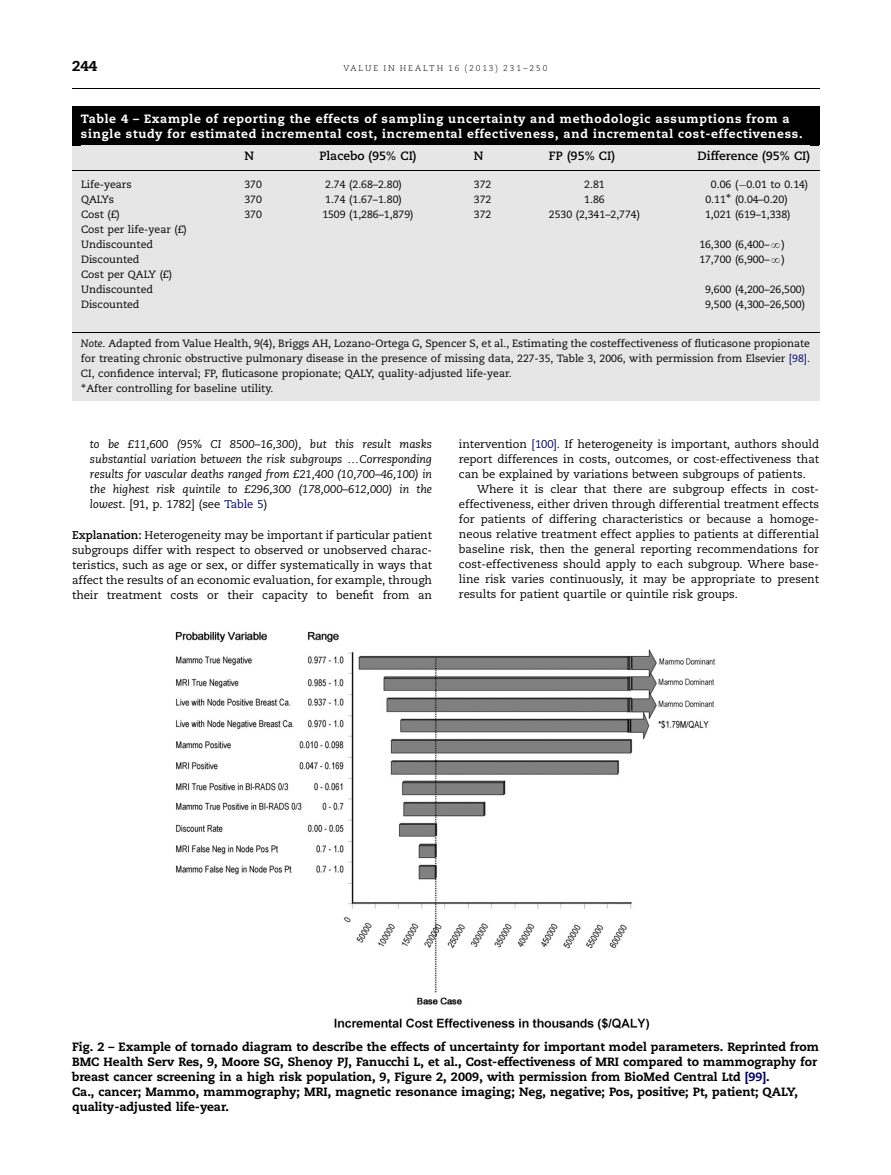
<style>
.page{position:relative;width:891px;height:1175px;background:#fff}
.page>*{position:absolute;margin:0;border:0;box-sizing:border-box;transform-origin:0 0}
.t1{font:14.25px "Adv Ech";color:#000}
.t2{font:12px/15px "Adv Ech";color:#000}
.t3{font:12px/15px "Adv Ech";letter-spacing:.06em;color:#fff}
.t4{font:12px "Adv Ecb";color:#000}
.t5{font:11.25px/15px "Adv Ecr";color:#000;text-align:justify}
.t6{font:11.25px/15px "Adv Eci";color:#000;text-align:justify}
.t7{font:10.5px/15px "Adv Ecr";color:#000}
.t8{font:8.4px "Adv Ecl";letter-spacing:.24em;color:#000}
.s1{font-family:"Adv Ecr"}
.s2{font-family:"Adv Mac Mth Sy N"}
.s3{font-family:"Adv Els ent 5"}
.s4{font-family:"Adv Eci"}
.s5{color:#006}
.s6{font-family:"Adv Ecb"}
</style>
<div class="page">
<div style="left:72px;top:145px;width:747px;height:191px;background:#e6e6e6"></div>
<hr style="left:72px;top:332px;width:747px;height:1px;background:#000">
<hr style="left:72px;top:170px;width:747px;height:1px;background:#000">
<div style="left:72px;top:107px;width:747px;height:38px;background:#000"></div>
<div style="left:72px;top:336px;width:747px;height:60px;background:#e6e6e6"></div>
<hr style="left:72px;top:401px;width:747px;height:1px;background:#000">
<div style="left:72px;top:396px;width:747px;height:5px;background:#e6e6e6"></div>
<img style="left:176px;top:632px;width:539px;height:398px">
<hr style="left:72px;top:89px;width:747px;height:1px;background:#000">
<p class="t1" style="left:72px;top:60px;width:27px">244</p>
<p class="t8" style="left:343px;top:65px;width:206px">VALUE IN HEALTH 16 (2013) 231–250</p>
<p class="t3" style="left:81px;top:112px;width:723px">Table 4 – Example of reporting the effects of sampling uncertainty and methodologic assumptions from a single study for estimated incremental cost, incremental effectiveness, and incremental cost-effectiveness.</p>
<p class="t4" style="left:244px;top:151px;width:11px">N</p>
<p class="t4" style="left:319px;top:151px;width:99px">Placebo (95<span class="s1">%</span> CI)</p>
<p class="t4" style="left:474px;top:151px;width:11px">N</p>
<p class="t4" style="left:549px;top:151px;width:67px">FP (95<span class="s1">%</span> CI)</p>
<p class="t4" style="left:698px;top:151px;width:114px">Difference (95<span class="s1">%</span> CI)</p>
<p class="t7" style="left:81px;top:178px;width:52px">Life-years</p>
<p class="t7" style="left:244px;top:178px;width:19px">370</p>
<p class="t7" style="left:325px;top:178px;width:78px">2.74 (2.68–2.80)</p>
<p class="t7" style="left:474px;top:178px;width:19px">372</p>
<p class="t7" style="left:584px;top:178px;width:22px">2.81</p>
<p class="t7" style="left:711px;top:178px;width:99px">0.06 (<span class="s2">-</span>0.01 to 0.14)</p>
<p class="t7" style="left:81px;top:193px;width:35px">QALYs</p>
<p class="t7" style="left:244px;top:193px;width:19px">370</p>
<p class="t7" style="left:325px;top:193px;width:78px">1.74 (1.67–1.80)</p>
<p class="t7" style="left:474px;top:193px;width:19px">372</p>
<p class="t7" style="left:584px;top:193px;width:22px">1.86</p>
<p class="t7" style="left:705px;top:193px;width:84px">0.11<sup>-</sup> (0.04–0.20)</p>
<p class="t7" style="left:81px;top:208px;width:40px">Cost (£)</p>
<p class="t7" style="left:244px;top:208px;width:19px">370</p>
<p class="t7" style="left:322px;top:208px;width:93px">1509 (1,286–1,879)</p>
<p class="t7" style="left:474px;top:208px;width:19px">372</p>
<p class="t7" style="left:549px;top:208px;width:93px">2530 (2,341–2,774)</p>
<p class="t7" style="left:705px;top:208px;width:87px">1,021 (619–1,338)</p>
<p class="t7" style="left:81px;top:223px;width:107px">Cost per life-year (£)<br>Undiscounted</p>
<p class="t7" style="left:699px;top:238px;width:87px">16,300 (6,400–<span class="s3">N</span>)</p>
<p class="t7" style="left:81px;top:253px;width:60px">Discounted</p>
<p class="t7" style="left:699px;top:253px;width:87px">17,700 (6,900–<span class="s3">N</span>)</p>
<p class="t7" style="left:81px;top:268px;width:93px">Cost per QALY (£)<br>Undiscounted</p>
<p class="t7" style="left:705px;top:283px;width:101px">9,600 (4,200–26,500)</p>
<p class="t7" style="left:81px;top:298px;width:60px">Discounted</p>
<p class="t7" style="left:705px;top:298px;width:101px">9,500 (4,300–26,500)</p>
<p class="t7" style="left:81px;top:337px;width:731px"><span class="s4">Note</span>. Adapted from Value Health, 9(4), Briggs AH, Lozano-Ortega G, Spencer S, et al., Estimating the costeffectiveness of fluticasone propionate for treating chronic obstructive pulmonary disease in the presence of missing data, 227-35, Table 3, 2006, with permission from Elsevier <span class="s5">[98]</span>.<br>CI, confidence interval; FP, fluticasone propionate; QALY, quality-adjusted life-year.<br><sup>-</sup>After controlling for baseline utility.</p>
<p class="t6" style="left:90px;top:437px;width:344px">to be £11,600 (95<span class="s1">%</span> CI 8500–16,300), but this result masks substantial variation between the risk subgroups <span class="s3">y</span>Corresponding results for vascular deaths ranged from £21,400 (10,700–46,100) in the highest risk quintile to £296,300 (178,000–612,000) in the</p>
<p class="t5" style="left:90px;top:497px;width:179px"><span class="s4">lowest</span>. [91, p. 1782] (see <span class="s5">Table 5</span>)</p>
<p class="t5" style="left:72px;top:528px;width:362px"><span class="s6">Explanation:</span> Heterogeneity may be important if particular patient subgroups differ with respect to observed or unobserved charac&shy;teristics, such as age or sex, or differ systematically in ways that affect the results of an economic evaluation, for example, through their treatment costs or their capacity to benefit from an</p>
<p class="t5" style="left:459px;top:437px;width:362px">intervention <span class="s5">[100]</span>. If heterogeneity is important, authors should report differences in costs, outcomes, or cost-effectiveness that can be explained by variations between subgroups of patients.</p>
<p class="t5" style="left:459px;top:482px;width:362px;text-indent:18px">Where it is clear that there are subgroup effects in cost&shy;effectiveness, either driven through differential treatment effects for patients of differing characteristics or because a homoge&shy;neous relative treatment effect applies to patients at differential baseline risk, then the general reporting recommendations for cost-effectiveness should apply to each subgroup. Where base&shy;line risk varies continuously, it may be appropriate to present results for patient quartile or quintile risk groups.</p>
<p class="t2" style="left:72px;top:1040px;width:749px">Fig. 2 – Example of tornado diagram to describe the effects of uncertainty for important model parameters. Reprinted from BMC Health Serv Res, 9, Moore SG, Shenoy PJ, Fanucchi L, et al., Cost-effectiveness of MRI compared to mammography for breast cancer screening in a high risk population, 9, Figure 2, 2009, with permission from BioMed Central Ltd <span class="s5">[99]</span>.<br>Ca., cancer; Mammo, mammography; MRI, magnetic resonance imaging; Neg, negative; Pos, positive; Pt, patient; QALY, quality-adjusted life-year.</p>
</div>
